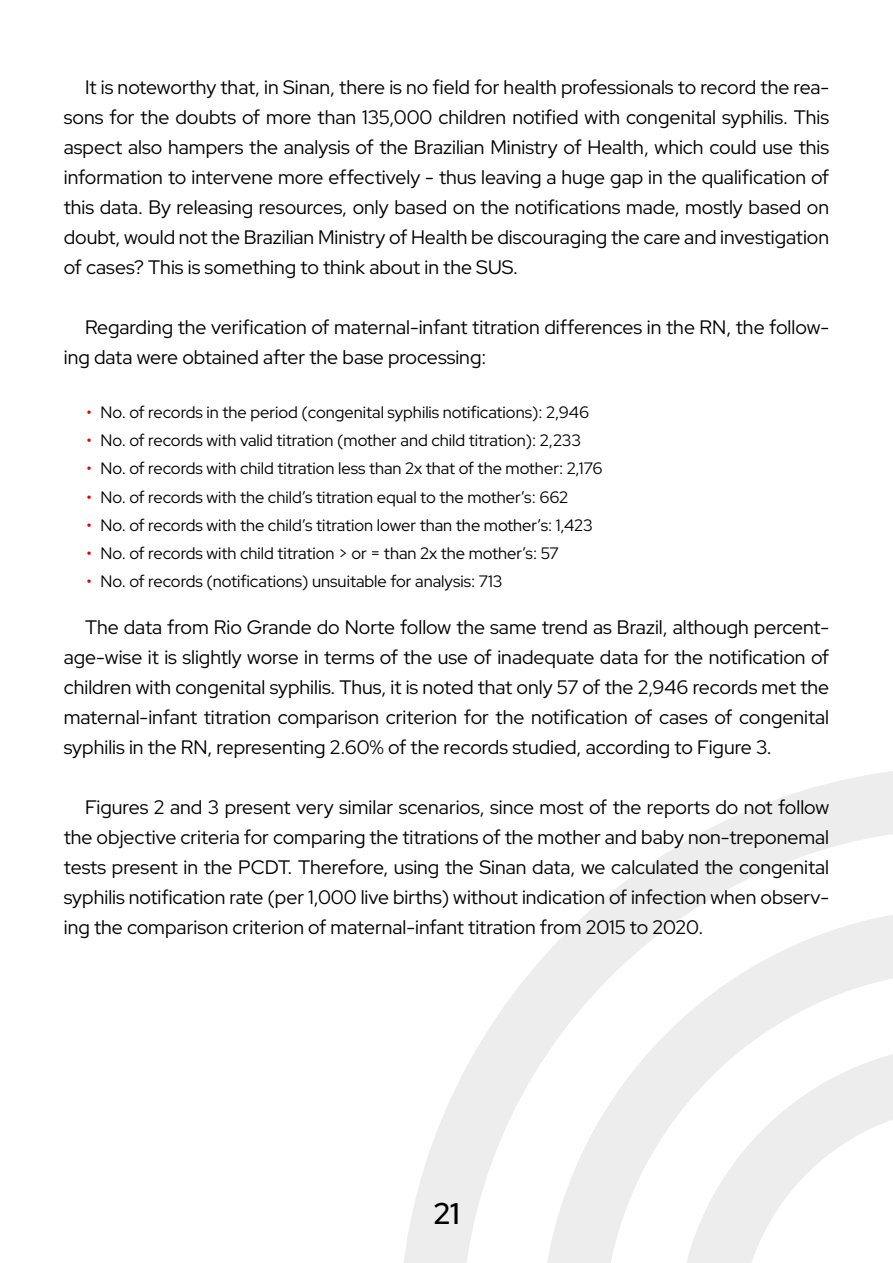
<style>
.page{position:relative;width:893px;height:1263px;background:#fff}
.page>*{position:absolute;margin:0;border:0;box-sizing:border-box;transform-origin:0 0}
.t1{font:300 30px "Red Hat Display";color:#000}
.t2{font:300 19.5px/30px "Red Hat Display";color:#000;text-align:justify}
.t3{font:300 16.5px "Red Hat Display";color:#000}
.s1{color:#dc0000}
</style>
<div class="page">
<svg style="left:404px;top:771px;width:489px;height:492px"></svg>
<svg style="left:541px;top:908px;width:352px;height:355px"></svg>
<svg style="left:677px;top:1044px;width:216px;height:219px"></svg>
<p class="t2" style="left:64px;top:71px;width:767px;text-indent:21px">It is noteworthy that, in Sinan, there is no field for health professionals to record the rea&shy;sons for the doubts of more than 135,000 children notified with congenital syphilis. This aspect also hampers the analysis of the Brazilian Ministry of Health, which could use this information to intervene more effectively - thus leaving a huge gap in the qualification of this data. By releasing resources, only based on the notifications made, mostly based on doubt, would not the Brazilian Ministry of Health be discouraging the care and investigation of cases? This is something to think about in the SUS.</p>
<p class="t2" style="left:64px;top:311px;width:767px;text-indent:21px">Regarding the verification of maternal-infant titration differences in the RN, the follow&shy;ing data were obtained after the base processing:</p>
<p class="t3" style="left:87px;top:401px;width:504px"><span class="s1">•</span> No. of records in the period (congenital syphilis notifications): 2,946</p>
<p class="t3" style="left:87px;top:429px;width:496px"><span class="s1">•</span> No. of records with valid titration (mother and child titration): 2,233</p>
<p class="t3" style="left:87px;top:458px;width:517px"><span class="s1">•</span> No. of records with child titration less than 2x that of the mother: 2,176</p>
<p class="t3" style="left:87px;top:486px;width:483px"><span class="s1">•</span> No. of records with the child’s titration equal to the mother’s: 662</p>
<p class="t3" style="left:87px;top:514px;width:508px"><span class="s1">•</span> No. of records with the child’s titration lower than the mother’s: 1,423</p>
<p class="t3" style="left:87px;top:543px;width:474px"><span class="s1">•</span> No. of records with child titration &gt; or = than 2x the mother’s: 57</p>
<p class="t3" style="left:87px;top:571px;width:417px"><span class="s1">•</span> No. of records (notifications) unsuitable for analysis: 713</p>
<p class="t2" style="left:64px;top:611px;width:767px;text-indent:21px">The data from Rio Grande do Norte follow the same trend as Brazil, although percent&shy;age-wise it is slightly worse in terms of the use of inadequate data for the notification of children with congenital syphilis. Thus, it is noted that only 57 of the 2,946 records met the maternal-infant titration comparison criterion for the notification of cases of congenital syphilis in the RN, representing 2.60% of the records studied, according to Figure 3.</p>
<p class="t2" style="left:64px;top:791px;width:767px;text-indent:21px">Figures 2 and 3 present very similar scenarios, since most of the reports do not follow the objective criteria for comparing the titrations of the mother and baby non-treponemal tests present in the PCDT. Therefore, using the Sinan data, we calculated the congenital syphilis notification rate (per 1,000 live births) without indication of infection when observ&shy;ing the comparison criterion of maternal-infant titration from 2015 to 2020.</p>
<h1 class="t1" style="left:433px;top:1194px;width:28px">21</h1>
</div>
